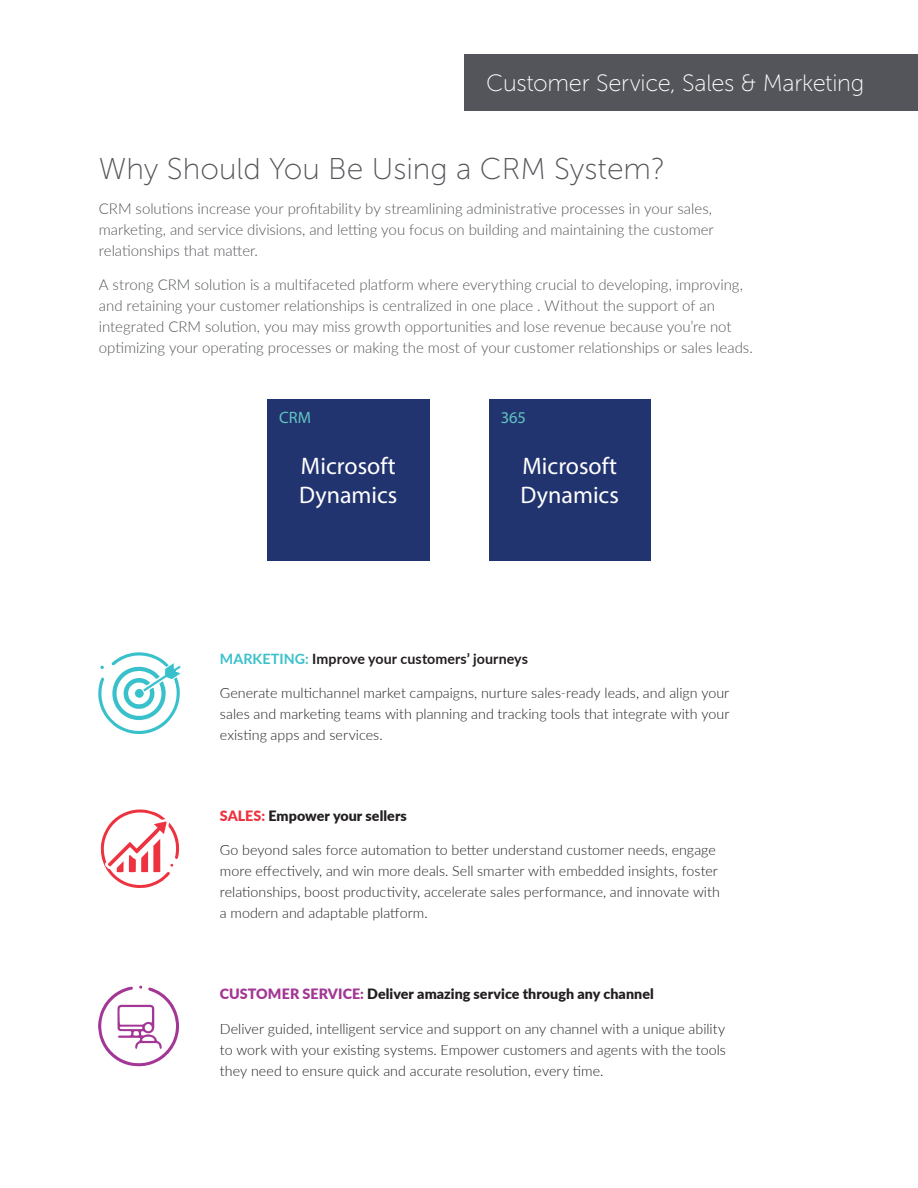
<style>
.page{position:relative;width:918px;height:1188px;background:#fff}
.page>*{position:absolute;margin:0;border:0;box-sizing:border-box;transform-origin:0 0}
.t1{font:30px "Museo Sans 100";color:#54555a}
.t2{font:24px "Myriad Pro";color:#fff}
.Body_Text{font:23.55px "Museo Sans 100";letter-spacing:-.01em;color:#fff}
.t3{font:16.5px "Myriad Pro";color:#61c4bf}
.Body_Text-2{font:300 15px/21px "Lato";color:#54555a;text-align:justify}
.Body_Text-3{font:300 14.25px/21px "Lato";color:#231f20;text-align:justify}
.Body_Text-4{font:900 14.25px "Lato";letter-spacing:.005em;color:#231f20}
.Body_Text-5{font:700 14.25px "Lato";letter-spacing:.005em;color:#231f20}
.s1{color:#39c1cb}
.s2{color:#ee3340}
.s3{color:#a23795}
</style>
<div class="page">
<div style="left:464px;top:54px;width:454px;height:57px;background:#54555a"></div>
<div style="left:267px;top:399px;width:162px;height:162px;background:#22346f"></div>
<div style="left:489px;top:399px;width:162px;height:162px;background:#22346f"></div>
<svg style="left:98px;top:652px;width:84px;height:415px"></svg>
<p class="Body_Text" style="left:486px;top:71px;width:380px">Customer Service, Sales &amp; Marketing</p>
<p class="t1" style="left:99px;top:153px;width:568px">Why Should You Be Using a CRM System?</p>
<p class="Body_Text-2" style="left:99px;top:197px;width:617px">CRM solutions increase your profitability by streamlining administrative processes in your sales, marketing, and service divisions, and letting you focus on building and maintaining the customer relationships that matter.</p>
<p class="Body_Text-2" style="left:99px;top:274px;width:656px;text-align:left">A strong CRM solution is a multifaceted platform where everything crucial to developing, improving, and retaining your customer relationships is centralized in one place . Without the support of an integrated CRM solution, you may miss growth opportunities and lose revenue because you’re not optimizing your operating processes or making the most of your customer relationships or sales leads.</p>
<p class="t3" style="left:279px;top:407px;width:33px">CRM</p>
<p class="t3" style="left:501px;top:407px;width:27px">365</p>
<p class="t2" style="left:301px;top:452px;width:96px">Microsoft</p>
<p class="t2" style="left:299px;top:480px;width:100px">Dynamics</p>
<p class="t2" style="left:522px;top:452px;width:96px">Microsoft</p>
<p class="t2" style="left:521px;top:480px;width:100px">Dynamics</p>
<p class="Body_Text-5" style="left:220px;top:648px;width:310px"><span class="s1">MARKETING:</span> Improve your customers’ journeys</p>
<p class="Body_Text-3" style="left:220px;top:682px;width:511px">Generate multichannel market campaigns, nurture sales-ready leads, and align your sales and marketing teams with planning and tracking tools that integrate with your existing apps and services.</p>
<p class="Body_Text-4" style="left:220px;top:805px;width:189px"><span class="s2">SALES:</span> Empower your sellers</p>
<p class="Body_Text-3" style="left:220px;top:839px;width:502px;text-align:left">Go beyond sales force automation to better understand customer needs, engage more effectively, and win more deals. Sell smarter with embedded insights, foster relationships, boost productivity, accelerate sales performance, and innovate with a modern and adaptable platform.</p>
<p class="Body_Text-4" style="left:220px;top:983px;width:436px"><span class="s3">CUSTOMER SERVICE:</span> Deliver amazing service through any channel</p>
<p class="Body_Text-3" style="left:220px;top:1018px;width:508px">Deliver guided, intelligent service and support on any channel with a unique ability to work with your existing systems. Empower customers and agents with the tools they need to ensure quick and accurate resolution, every time.</p>
</div>
